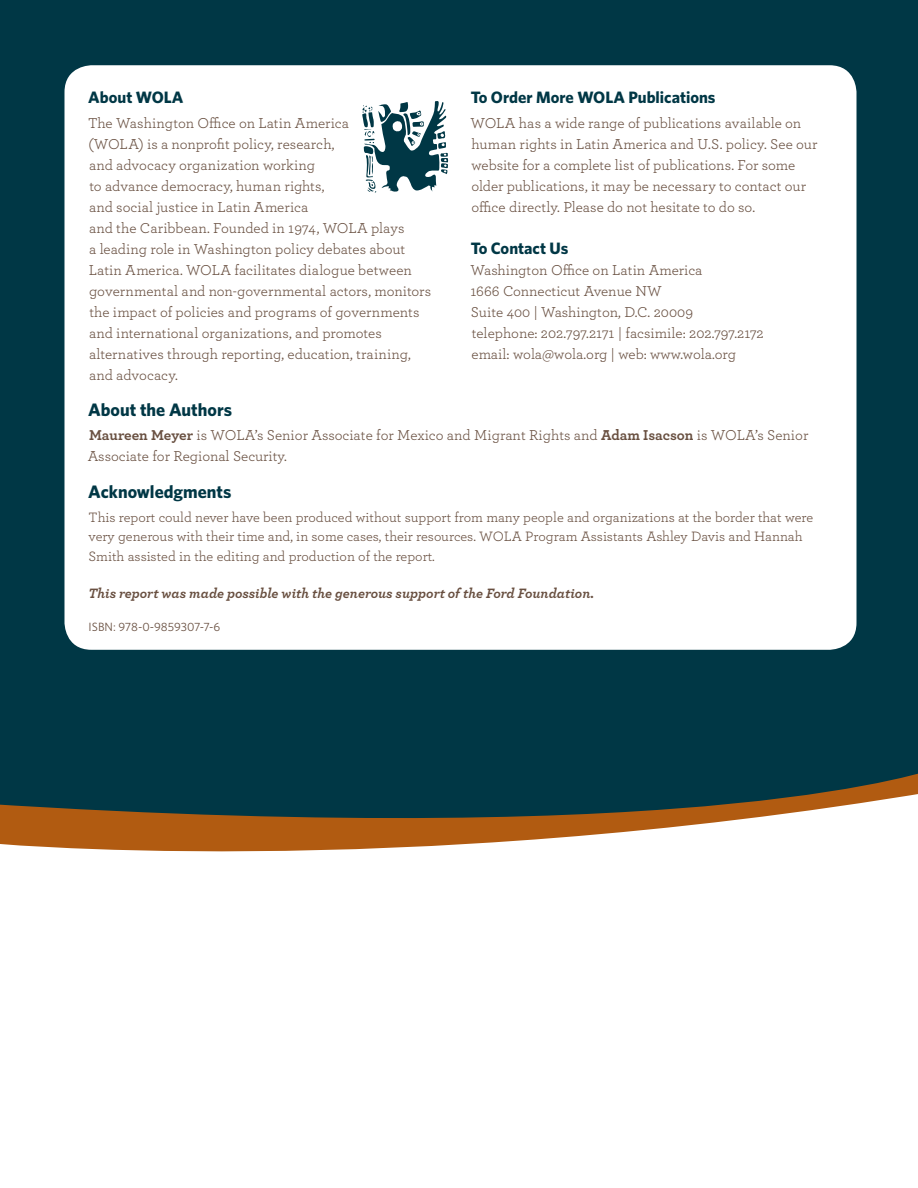
<style>
.page{position:relative;width:918px;height:1188px;background:#fff}
.page>*{position:absolute;margin:0;border:0;box-sizing:border-box;transform-origin:0 0}
.t1{font:700 18px "Whitney";color:#003745}
.t2{font:700 16.5px "Whitney";color:#003745}
.t3{font:15px/21px "Archer";color:#684f40}
.t4{font:14.25px/19.5px "Archer";color:#684f40}
.t5{font:italic 700 14.25px "Archer";color:#684f40}
.t6{font:12px "Whitney";color:#684f40}
.s1{font-weight:700}
</style>
<div class="page">
<div style="left:0;top:0;width:918px;height:768px;background:#003745"></div>
<div style="left:65px;top:65px;width:792px;height:585px;background:#fff;border-radius:27px"></div>
<svg style="left:0;top:768px;width:918px;height:84px"></svg>
<svg style="left:362px;top:101px;width:86px;height:92px"></svg>
<p class="t2" style="left:88px;top:89px;width:97px">About WOLA</p>
<p class="t3" style="left:88px;top:113px;width:344px">The Washington Office on Latin America<br>(WOLA) is a nonprofit policy, research,<br>and advocacy organization working<br>to advance democracy, human rights,<br>and social justice in Latin America<br>and the Caribbean. Founded in 1974, WOLA plays<br>a leading role in Washington policy debates about Latin America. WOLA facilitates dialogue between governmental and non-governmental actors, monitors the impact of policies and programs of governments and international organizations, and promotes alternatives through reporting, education, training, and advocacy.</p>
<p class="t2" style="left:471px;top:89px;width:246px">To Order More WOLA Publications</p>
<p class="t3" style="left:471px;top:113px;width:348px">WOLA has a wide range of publications available on human rights in Latin America and U.S. policy. See our website for a complete list of publications. For some older publications, it may be necessary to contact our office directly. Please do not hesitate to do so.</p>
<p class="t2" style="left:471px;top:241px;width:99px">To Contact Us</p>
<p class="t3" style="left:470px;top:260px;width:295px">Washington Office on Latin America<br>1666 Connecticut Avenue NW<br>Suite 400 | Washington, D.C. 20009<br>telephone: 202.797.2171 | facsimile: 202.797.2172 email: wola@wola.org | web: www.wola.org</p>
<p class="t1" style="left:88px;top:401px;width:145px">About the Authors</p>
<p class="t3" style="left:88px;top:425px;width:722px"><span class="s1">Maureen Meyer</span> is WOLA’s Senior Associate for Mexico and Migrant Rights and <span class="s1">Adam Isacson</span> is WOLA’s Senior<br>Associate for Regional Security.</p>
<p class="t1" style="left:88px;top:483px;width:145px">Acknowledgments</p>
<p class="t4" style="left:89px;top:508px;width:726px">This report could never have been produced without support from many people and organizations at the border that were very generous with their time and, in some cases, their resources. WOLA Program Assistants Ashley Davis and Hannah<br>Smith assisted in the editing and production of the report.</p>
<p class="t5" style="left:89px;top:587px;width:507px">This report was made possible with the generous support of the Ford Foundation.</p>
<p class="t6" style="left:89px;top:621px;width:133px">ISBN: 978-0-9859307-7-6</p>
</div>
